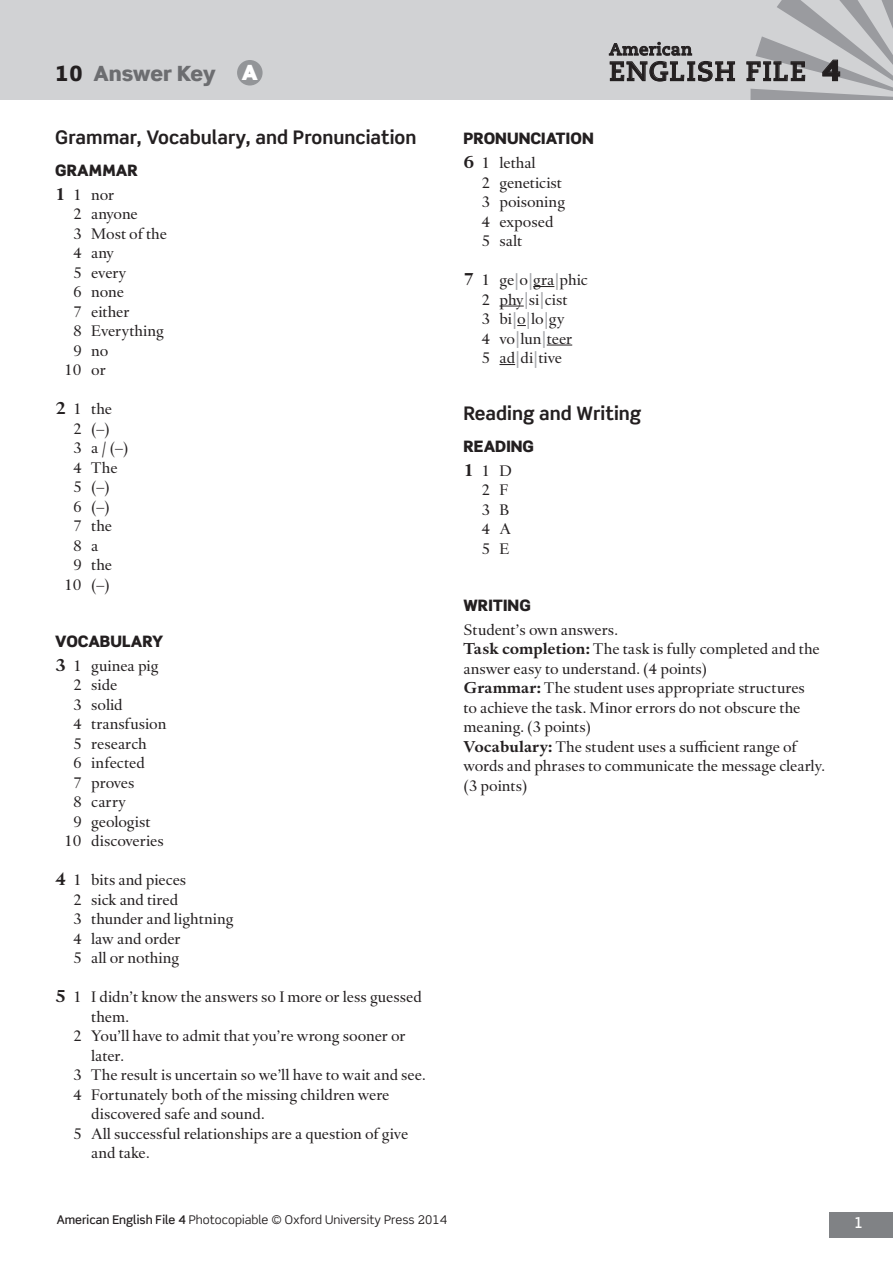
<style>
.page{position:relative;width:893px;height:1263px;background:#fff}
.page>*{position:absolute;margin:0;border:0;box-sizing:border-box;transform-origin:0 0}
.t1{font:700 27px "Caecilia LT Std";letter-spacing:.04em;color:#231f20}
.t2{font:900 21px "Scene Std";letter-spacing:-.01em;color:#6c6d70}
.t3{font:700 18.75px "Scene Std";color:#231f20}
.t4{font:700 16.5px "Caecilia LT Std";letter-spacing:.03em;color:#231f20}
.t5{font:15.75px/19.5px "Haarlemmer MT Std";color:#231f20}
.t6{font:900 15.75px "Scene Std";letter-spacing:.005em;color:#231f20}
.t7{font:500 15px "Scene Std";color:#fff}
.t8{font:12px "Scene Std";color:#231f20}
.s1{color:#231f20}
.s2{color:#fff}
.s3{font-weight:700;font-size:17.25px}
.s4{font-family:"Scene Std";font-weight:900;font-size:28.5px}
.s5{font-family:"Scene Std";font-size:18px;color:#a8a9ad}
.s6{font-weight:700}
.s7{font-weight:500}
</style>
<div class="page">
<div style="left:0;top:0;width:893px;height:100px;background:#d1d2d4"></div>
<div style="left:829px;top:1212px;width:64px;height:25px;background:#808285"></div>
<div style="left:237px;top:60px;width:26px;height:26px;background:#939598;border-radius:50%"></div>
<svg style="left:609px;top:42px;width:126px;height:39px"></svg>
<svg style="left:746px;top:0;width:147px;height:100px"></svg>
<svg style="left:533px;top:286px;width:21px;height:1px"></svg>
<svg style="left:499px;top:306px;width:25px;height:1px"></svg>
<svg style="left:547px;top:345px;width:25px;height:1px"></svg>
<svg style="left:499px;top:364px;width:16px;height:1px"></svg>
<h2 class="t2" style="left:55px;top:60px;width:204px"><span class="s1">10</span> Answer Key <span class="s2">A</span></h2>
<p class="t3" style="left:55px;top:126px;width:363px">Grammar, Vocabulary, and Pronunciation</p>
<p class="t6" style="left:55px;top:160px;width:84px">GRAMMAR</p>
<p class="t5" style="left:55px;top:185px;width:61px"><span class="s3">1</span> 1 nor</p>
<p class="t5" style="left:73px;top:204px;width:66px">2 anyone</p>
<p class="t5" style="left:73px;top:224px;width:95px">3 Most of the</p>
<p class="t5" style="left:73px;top:243px;width:42px">4 any</p>
<p class="t5" style="left:73px;top:263px;width:55px">5 every</p>
<p class="t5" style="left:73px;top:282px;width:52px">6 none</p>
<p class="t5" style="left:73px;top:302px;width:58px">7 either</p>
<p class="t5" style="left:73px;top:321px;width:92px">8 Everything</p>
<p class="t5" style="left:73px;top:341px;width:37px">9 no</p>
<p class="t5" style="left:64px;top:360px;width:43px">10 or</p>
<p class="t5" style="left:55px;top:399px;width:58px"><span class="s3">2</span> 1 the</p>
<p class="t5" style="left:73px;top:419px;width:38px">2 (–)</p>
<p class="t5" style="left:73px;top:438px;width:57px">3 a / (–)</p>
<p class="t5" style="left:73px;top:458px;width:46px">4 The</p>
<p class="t5" style="left:73px;top:477px;width:38px">5 (–)</p>
<p class="t5" style="left:73px;top:497px;width:38px">6 (–)</p>
<p class="t5" style="left:73px;top:516px;width:40px">7 the</p>
<p class="t5" style="left:73px;top:536px;width:27px">8 a</p>
<p class="t5" style="left:73px;top:555px;width:40px">9 the</p>
<p class="t5" style="left:64px;top:575px;width:47px">10 (–)</p>
<p class="t6" style="left:55px;top:631px;width:110px">VOCABULARY</p>
<p class="t5" style="left:55px;top:656px;width:105px"><span class="s3">3</span> 1 guinea pig</p>
<p class="t5" style="left:73px;top:675px;width:46px">2 side</p>
<p class="t5" style="left:73px;top:695px;width:51px">3 solid</p>
<p class="t5" style="left:73px;top:714px;width:95px">4 transfusion</p>
<p class="t5" style="left:73px;top:734px;width:75px">5 research</p>
<p class="t5" style="left:73px;top:753px;width:73px">6 infected</p>
<p class="t5" style="left:73px;top:773px;width:63px">7 proves</p>
<p class="t5" style="left:73px;top:792px;width:54px">8 carry</p>
<p class="t5" style="left:73px;top:812px;width:79px">9 geologist</p>
<p class="t5" style="left:64px;top:831px;width:101px">10 discoveries</p>
<p class="t5" style="left:73px;top:870px;width:162px;text-indent:-18px"><span class="s3">4</span> 1 bits and pieces<br>2 sick and tired<br>3 thunder and lightning<br>4 law and order<br>5 all or nothing</p>
<p class="t5" style="left:55px;top:987px;width:368px"><span class="s3">5</span> 1 I didn’t know the answers so I more or less guessed</p>
<p class="t5" style="left:91px;top:1007px;width:39px">them.</p>
<p class="t5" style="left:73px;top:1026px;width:334px">2 You’ll have to admit that you’re wrong sooner or</p>
<p class="t5" style="left:91px;top:1046px;width:34px">later.</p>
<p class="t5" style="left:73px;top:1065px;width:354px">3 The result is uncertain so we’ll have to wait and see.</p>
<p class="t5" style="left:73px;top:1085px;width:318px">4 Fortunately both of the missing children were</p>
<p class="t5" style="left:91px;top:1104px;width:175px">discovered safe and sound.</p>
<p class="t5" style="left:73px;top:1124px;width:337px">5 All successful relationships are a question of give</p>
<p class="t5" style="left:91px;top:1143px;width:60px">and take.</p>
<p class="t4" style="left:609px;top:40px;width:84px">American</p>
<h1 class="t1" style="left:609px;top:55px;width:233px">ENGLISH FILE <span class="s4">4</span></h1>
<p class="t6" style="left:463px;top:128px;width:132px">PRONUNCIATION</p>
<p class="t5" style="left:481px;top:153px;width:85px;text-indent:-18px"><span class="s3">6</span> 1 lethal<br>2 geneticist<br>3 poisoning<br>4 exposed<br>5 salt</p>
<p class="t5" style="left:463px;top:270px;width:126px;text-align:center"><span class="s3">7</span> 1 ge<span class="s5">|</span>o<span class="s5">|</span>gra<span class="s5">|</span>phic<br>2 phy<span class="s5">|</span>si<span class="s5">|</span>cist<br>3 bi<span class="s5">|</span>o<span class="s5">|</span>lo<span class="s5">|</span>gy<br>4 vo<span class="s5">|</span>lun<span class="s5">|</span>teer<br>5 ad<span class="s5">|</span>di<span class="s5">|</span>tive</p>
<p class="t3" style="left:463px;top:402px;width:179px">Reading and Writing</p>
<p class="t6" style="left:463px;top:436px;width:72px">READING</p>
<p class="t5" style="left:481px;top:461px;width:32px;text-indent:-18px"><span class="s3">1</span>1D<br>2 F<br>3 B<br>4 A<br>5 E</p>
<p class="t6" style="left:463px;top:595px;width:69px">WRITING</p>
<p class="t5" style="left:463px;top:620px;width:363px">Student’s own answers.<br><span class="s6">Task completion:</span> The task is fully completed and the answer easy to understand. (4 points)<br><span class="s6">Grammar:</span> The student uses appropriate structures<br>to achieve the task. Minor errors do not obscure the meaning. (3 points)<br><span class="s6">Vocabulary:</span> The student uses a sufficient range of words and phrases to communicate the message clearly. (3 points)</p>
<p class="t8" style="left:57px;top:1212px;width:392px"><span class="s7">American English File 4</span> Photocopiable © Oxford University Press 2014</p>
<p class="t7" style="left:854px;top:1214px;width:11px">1</p>
</div>
